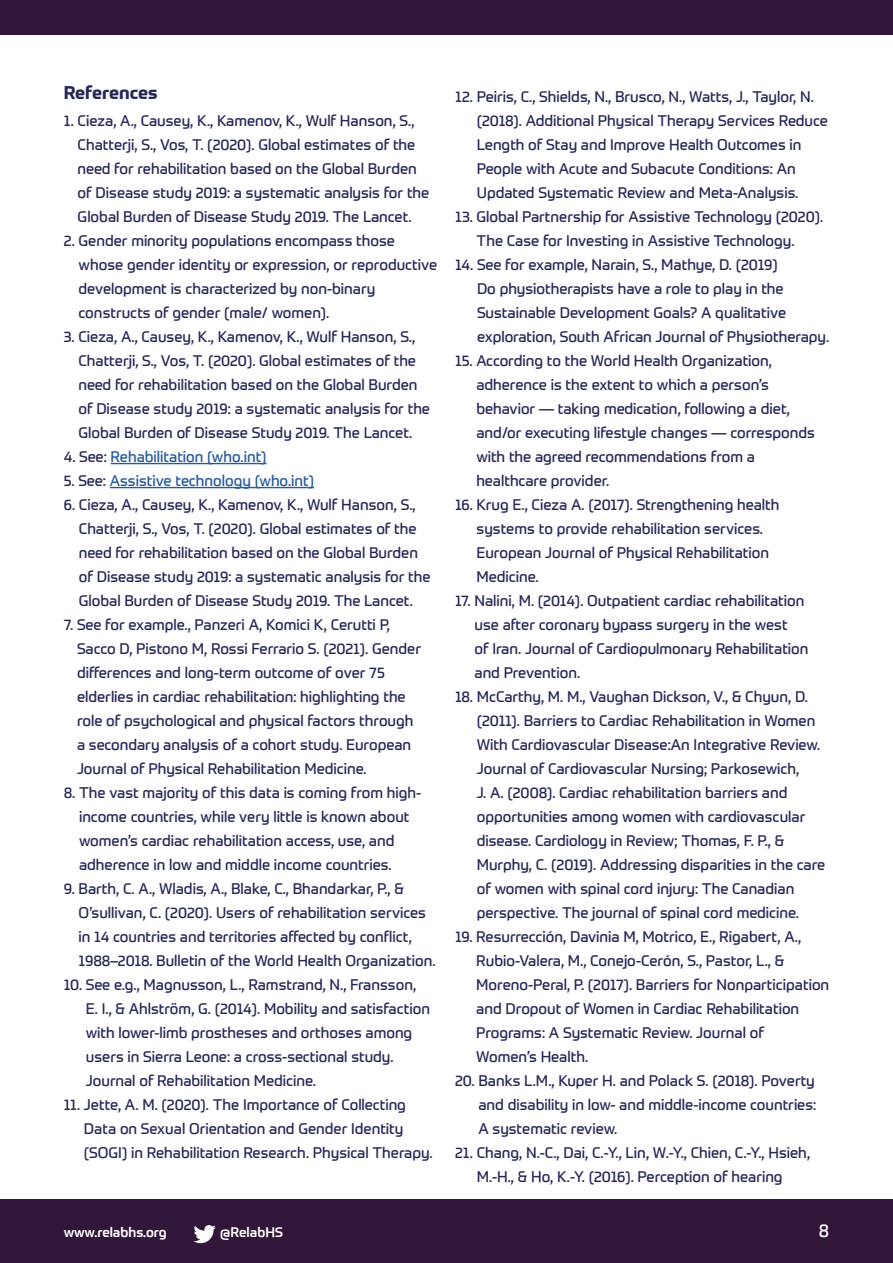
<style>
.page{position:relative;width:893px;height:1263px;background:#fff}
.page>*{position:absolute;margin:0;border:0;box-sizing:border-box;transform-origin:0 0}
.t1{font:700 18px "Prometo";color:#262958}
.Folio{font:18px "Prometo";color:#fff}
.P2{font:15px/24px "Prometo";color:#262958}
.P2-2{font:15px "Prometo";color:#275b9b}
.t2{font:500 13.5px "Prometo";color:#fff}
.s1{color:#262958}
</style>
<div class="page">
<div style="left:0;top:1199px;width:893px;height:64px;background:#311639"></div>
<div style="left:0;top:0;width:893px;height:34px;background:#311639"></div>
<hr style="left:111px;top:463px;width:156px;height:1px;background:#275b9b">
<hr style="left:110px;top:487px;width:204px;height:1px;background:#275b9b">
<svg style="left:193px;top:1225px;width:23px;height:18px"></svg>
<h6 class="t1" style="left:64px;top:81px;width:95px">References</h6>
<p class="P2" style="left:78px;top:109px;width:353px;text-indent:-14px">1. Cieza, A., Causey, K., Kamenov, K., Wulf Hanson, S., Chatterji, S., Vos, T. (2020). Global estimates of the need for rehabilitation based on the Global Burden of Disease study 2019: a systematic analysis for the Global Burden of Disease Study 2019. The Lancet.</p>
<p class="P2" style="left:79px;top:229px;width:360px;text-indent:-15px">2. Gender minority populations encompass those whose gender identity or expression, or reproductive development is characterized by non-binary constructs of gender (male/ women).</p>
<p class="P2" style="left:78px;top:325px;width:353px;text-indent:-15px">3. Cieza, A., Causey, K., Kamenov, K., Wulf Hanson, S., Chatterji, S., Vos, T. (2020). Global estimates of the need for rehabilitation based on the Global Burden of Disease study 2019: a systematic analysis for the Global Burden of Disease Study 2019. The Lancet.</p>
<p class="P2-2" style="left:64px;top:448px;width:204px"><span class="s1">4. See:</span> Rehabilitation (who.int)</p>
<p class="P2-2" style="left:64px;top:472px;width:252px"><span class="s1">5. See:</span> Assistive technology (who.int)</p>
<p class="P2" style="left:79px;top:493px;width:353px;text-indent:-15px">6. Cieza, A., Causey, K., Kamenov, K., Wulf Hanson, S., Chatterji, S., Vos, T. (2020). Global estimates of the need for rehabilitation based on the Global Burden of Disease study 2019: a systematic analysis for the Global Burden of Disease Study 2019. The Lancet.</p>
<p class="P2" style="left:77px;top:613px;width:346px;text-indent:-13px">7. See for example., Panzeri A, Komici K, Cerutti P, Sacco D, Pistono M, Rossi Ferrario S. (2021). Gender differences and long-term outcome of over 75 elderlies in cardiac rehabilitation: highlighting the role of psychological and physical factors through a secondary analysis of a cohort study. European Journal of Physical Rehabilitation Medicine.</p>
<p class="P2" style="left:79px;top:781px;width:344px;text-indent:-15px">8. The vast majority of this data is coming from high&shy;income countries, while very little is known about women’s cardiac rehabilitation access, use, and adherence in low and middle income countries.</p>
<p class="P2" style="left:79px;top:877px;width:358px;text-indent:-15px">9. Barth, C. A., Wladis, A., Blake, C., Bhandarkar, P., &amp; O’sullivan, C. (2020). Users of rehabilitation services in 14 countries and territories affected by conflict, 1988–2018. Bulletin of the World Health Organization.</p>
<p class="P2" style="left:86px;top:973px;width:346px;text-indent:-22px">10. See e.g., Magnusson, L., Ramstrand, N., Fransson, E. I., &amp; Ahlström, G. (2014). Mobility and satisfaction with lower-limb prostheses and orthoses among users in Sierra Leone: a cross-sectional study.<br>Journal of Rehabilitation Medicine.</p>
<p class="P2" style="left:84px;top:1093px;width:350px;text-indent:-20px">11. Jette, A. M. (2020). The Importance of Collecting<br>Data on Sexual Orientation and Gender Identity (SOGI) in Rehabilitation Research. Physical Therapy.</p>
<p class="t2" style="left:64px;top:1223px;width:105px">www.relabhs.org</p>
<p class="t2" style="left:220px;top:1223px;width:64px">@RelabHS</p>
<p class="P2" style="left:477px;top:85px;width:352px;text-indent:-22px">12. Peiris, C., Shields, N., Brusco, N., Watts, J., Taylor, N. (2018). Additional Physical Therapy Services Reduce Length of Stay and Improve Health Outcomes in People with Acute and Subacute Conditions: An Updated Systematic Review and Meta-Analysis.</p>
<p class="P2" style="left:455px;top:205px;width:370px;text-align:center">13. Global Partnership for Assistive Technology (2020).<br>The Case for Investing in Assistive Technology.</p>
<p class="P2" style="left:477px;top:253px;width:354px;text-indent:-22px">14. See for example, Narain, S., Mathye, D. (2019)<br>Do physiotherapists have a role to play in the Sustainable Development Goals? A qualitative exploration, South African Journal of Physiotherapy.</p>
<p class="P2" style="left:476px;top:349px;width:340px;text-indent:-21px">15. According to the World Health Organization, adherence is the extent to which a person’s behavior — taking medication, following a diet, and/or executing lifestyle changes — corresponds with the agreed recommendations from a healthcare provider.</p>
<p class="P2" style="left:477px;top:493px;width:304px;text-indent:-22px">16. Krug E., Cieza A. (2017). Strengthening health systems to provide rehabilitation services.<br>European Journal of Physical Rehabilitation Medicine.</p>
<p class="P2" style="left:474px;top:589px;width:336px;text-indent:-19px">17. Nalini, M. (2014). Outpatient cardiac rehabilitation use after coronary bypass surgery in the west<br>of Iran. Journal of Cardiopulmonary Rehabilitation and Prevention.</p>
<p class="P2" style="left:477px;top:685px;width:350px;text-indent:-22px">18. McCarthy, M. M., Vaughan Dickson, V., &amp; Chyun, D. (2011). Barriers to Cardiac Rehabilitation in Women With Cardiovascular Disease:An Integrative Review.<br>Journal of Cardiovascular Nursing; Parkosewich,<br>J. A. (2008). Cardiac rehabilitation barriers and opportunities among women with cardiovascular disease. Cardiology in Review; Thomas, F. P., &amp; Murphy, C. (2019). Addressing disparities in the care of women with spinal cord injury: The Canadian perspective. The journal of spinal cord medicine.</p>
<p class="P2" style="left:476px;top:925px;width:354px;text-indent:-21px">19. Resurrección, Davinia M, Motrico, E., Rigabert, A., Rubio-Valera, M., Conejo-Cerón, S., Pastor, L., &amp; Moreno-Peral, P. (2017). Barriers for Nonparticipation and Dropout of Women in Cardiac Rehabilitation Programs: A Systematic Review. Journal of<br>Women’s Health.</p>
<p class="P2" style="left:478px;top:1069px;width:339px;text-align:justify;text-indent:-23px">20. Banks L.M., Kuper H. and Polack S. (2018). Poverty and disability in low- and middle-income countries:<br>A systematic review.</p>
<p class="P2" style="left:455px;top:1141px;width:357px;text-align:center">21. Chang, N.-C., Dai, C.-Y., Lin, W.-Y., Chien, C.-Y., Hsieh,<br>M.-H., &amp; Ho, K.-Y. (2016). Perception of hearing</p>
<p class="Folio" style="left:819px;top:1219px;width:12px">8</p>
</div>
